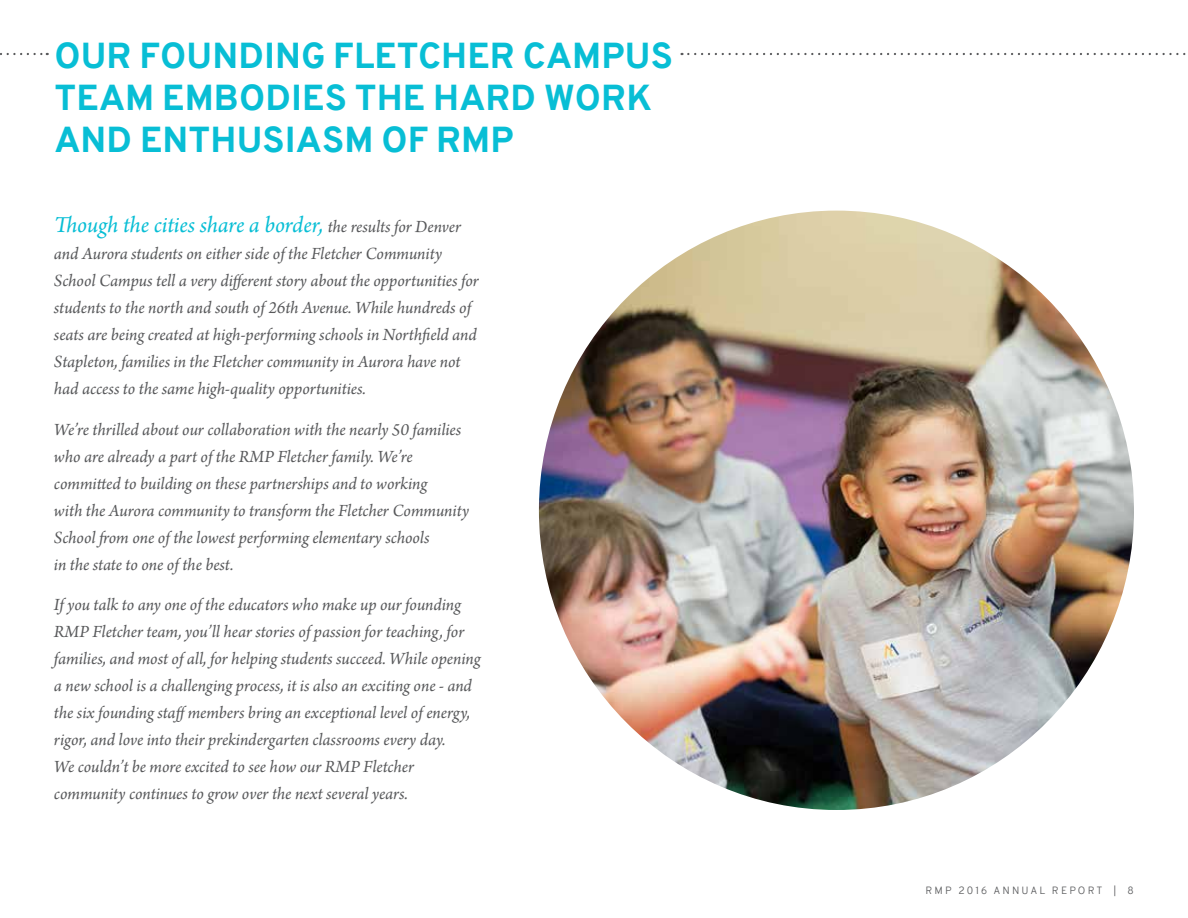
<style>
.page{position:relative;width:1188px;height:918px;background:#fff}
.page>*{position:absolute;margin:0;border:0;box-sizing:border-box;transform-origin:0 0}
.t1{font:700 36px/42px "Overpass";letter-spacing:-.015em;color:#08bed5}
.t2{font:italic 24px "Arno Pro";letter-spacing:-.005em;color:#08bed5}
.t3{font:italic 18px/27px "Arno Pro";letter-spacing:-.005em;color:#58595b}
.t4{font:300 10.5px "Overpass";letter-spacing:.2em;color:#58595b}
.s1{font-size:18px;color:#58595b}
</style>
<div class="page">
<svg style="left:0;top:53px;width:48px;height:2px"></svg>
<svg style="left:682px;top:53px;width:504px;height:2px"></svg>
<img style="left:539px;top:211px;width:595px;height:599px">
<h1 class="t1" style="left:54px;top:34px;width:621px">OUR FOUNDING FLETCHER CAMPUS<br>TEAM EMBODIES THE HARD WORK<br>AND ENTHUSIASM OF RMP</h1>
<h2 class="t2" style="left:54px;top:211px;width:409px">Though the cities share a border, <span class="s1">the results for Denver</span></h2>
<p class="t3" style="left:54px;top:241px;width:426px">and Aurora students on either side of the Fletcher Community School Campus tell a very different story about the opportunities for students to the north and south of 26th Avenue. While hundreds of seats are being created at high-performing schools in Northfield and Stapleton, families in the Fletcher community in Aurora have not had access to the same high-quality opportunities.</p>
<p class="t3" style="left:54px;top:417px;width:417px">We’re thrilled about our collaboration with the nearly 50 families who are already a part of the RMP Fletcher family. We’re committed to building on these partnerships and to working<br>with the Aurora community to transform the Fletcher Community School from one of the lowest performing elementary schools<br>in the state to one of the best.</p>
<p class="t3" style="left:54px;top:592px;width:428px">If you talk to any one of the educators who make up our founding RMP Fletcher team, you’ll hear stories of passion for teaching, for families, and most of all, for helping students succeed. While opening a new school is a challenging process, it is also an exciting one - and the six founding staffmembers bring an exceptional level of energy, rigor, and love into their prekindergarten classrooms every day.<br>We couldn’t be more excited to see how our RMP Fletcher community continues to grow over the next several years.</p>
<p class="t4" style="left:925px;top:884px;width:210px">RMP 2016 ANNUAL REPORT | 8</p>
</div>
